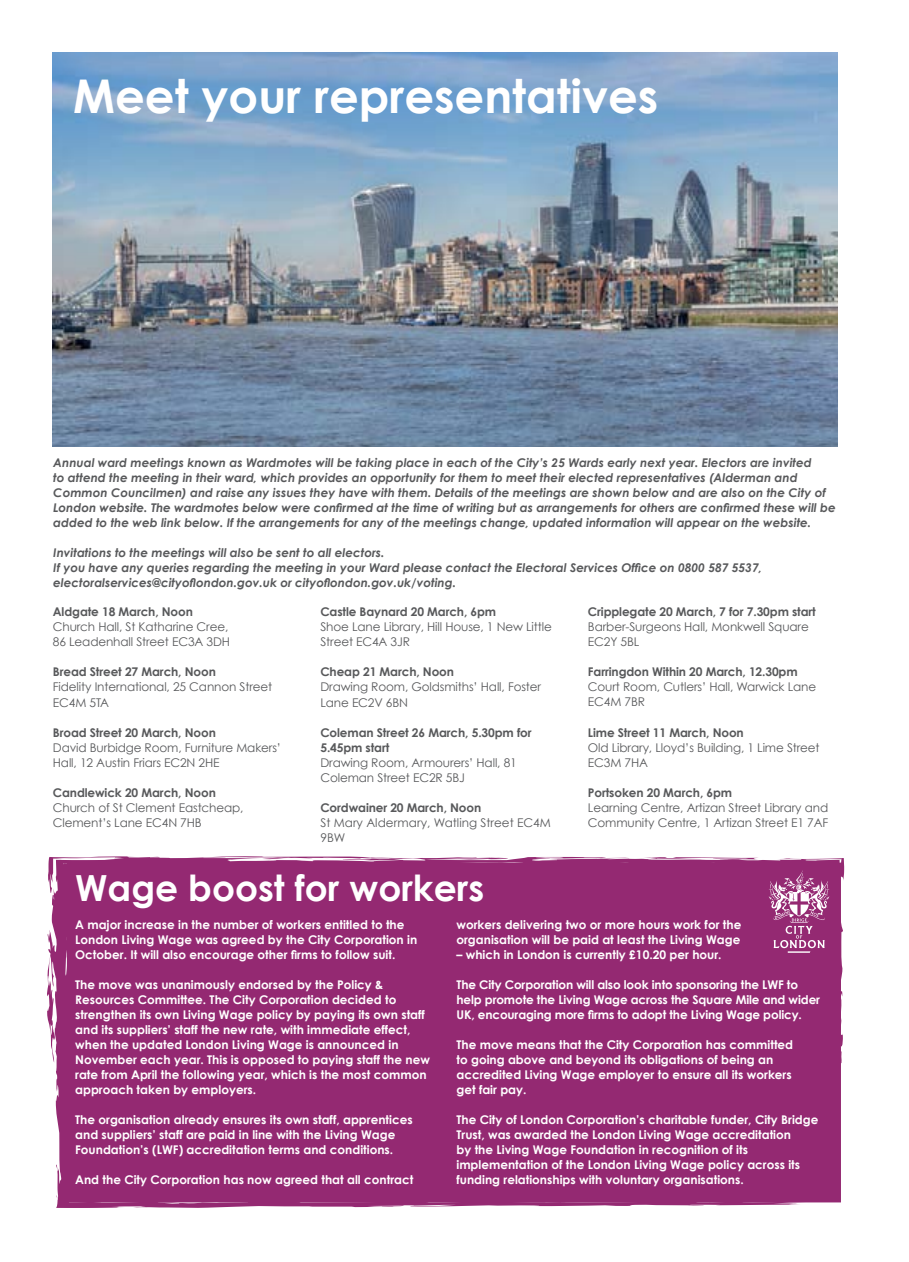
<style>
.page{position:relative;width:909px;height:1262px;background:#fff}
.page>*{position:absolute;margin:0;border:0;box-sizing:border-box;transform-origin:0 0}
.t1{font:700 54px "Century Gothic";color:#fff}
.t2{font:700 36px "Century Gothic";color:#fff}
.White_out_body_text{font:700 12px/15px "Century Gothic";color:#fff}
._80__Black_body_text{font:12px/15px "Century Gothic";letter-spacing:-.01em;color:#58595b}
._80__Black_body_text-2{font:italic 700 12px/15px "Century Gothic";color:#58595b}
._80__Black_body_text-3{font:700 12px "Century Gothic";letter-spacing:-.01em;color:#58595b}
.s1{font-weight:700}
</style>
<div class="page">
<div style="left:47px;top:856px;width:797px;height:352px;background:#942972"></div>
<img style="left:53px;top:53px;width:785px;height:393px">
<svg style="left:768px;top:870px;width:61px;height:83px;background:#ad5b93"></svg>
<h1 class="t1" style="left:73px;top:65px;width:681px">Meet your representatives</h1>
<p class="_80__Black_body_text-2" style="left:53px;top:455px;width:784px">Annual ward meetings known as Wardmotes will be taking place in each of the City’s 25 Wards early next year. Electors are invited<br>to attend the meeting in their ward, which provides an opportunity for them to meet their elected representatives (Alderman and Common Councilmen) and raise any issues they have with them. Details of the meetings are shown below and are also on the City of London website. The wardmotes below were confirmed at the time of writing but as arrangements for others are confirmed these will be added to the web link below. If the arrangements for any of the meetings change, updated information will appear on the website.</p>
<p class="_80__Black_body_text-2" style="left:53px;top:545px;width:333px">Invitations to the meetings will also be sent to all electors.</p>
<p class="_80__Black_body_text-2" style="left:53px;top:560px;width:710px">If you have any queries regarding the meeting in your Ward please contact the Electoral Services Office on 0800 587 5537, electoralservices@cityoflondon.gov.uk or cityoflondon.gov.uk/voting.</p>
<h1 class="_80__Black_body_text" style="left:53px;top:604px;width:179px"><span class="s1">Aldgate 18 March, Noon<br></span>Church Hall, St Katharine Cree,<br>86 Leadenhall Street EC3A 3DH</h1>
<h1 class="_80__Black_body_text" style="left:53px;top:664px;width:221px"><span class="s1">Bread Street 27 March, Noon<br></span>Fidelity International, 25 Cannon Street<br>EC4M 5TA</h1>
<h1 class="_80__Black_body_text" style="left:53px;top:724px;width:230px"><span class="s1">Broad Street 20 March, Noon<br></span>David Burbidge Room, Furniture Makers’<br>Hall, 12 Austin Friars EC2N 2HE</h1>
<h1 class="_80__Black_body_text" style="left:53px;top:784px;width:192px"><span class="s1">Candlewick 20 March, Noon<br></span>Church of St Clement Eastcheap,<br>Clement’s Lane EC4N 7HB</h1>
<p class="_80__Black_body_text" style="left:588px;top:604px;width:229px"><span class="s1">Cripplegate 20 March, 7 for 7.30pm start<br></span>Barber-Surgeons Hall, Monkwell Square<br>EC2Y 5BL</p>
<p class="_80__Black_body_text-3" style="left:588px;top:664px;width:211px">Farringdon Within 20 March, 12.30pm</p>
<p class="_80__Black_body_text" style="left:588px;top:679px;width:230px">Court Room, Cutlers’ Hall, Warwick Lane<br>EC4M 7BR</p>
<p class="_80__Black_body_text-3" style="left:588px;top:724px;width:157px">Lime Street 11 March, Noon</p>
<p class="_80__Black_body_text" style="left:588px;top:739px;width:233px">Old Library, Lloyd’s Building, 1 Lime Street<br>EC3M 7HA</p>
<p class="_80__Black_body_text-3" style="left:588px;top:784px;width:146px">Portsoken 20 March, 6pm</p>
<p class="_80__Black_body_text" style="left:588px;top:799px;width:242px">Learning Centre, Artizan Street Library and<br>Community Centre, 1 Artizan Street E1 7AF</p>
<h1 class="_80__Black_body_text" style="left:320px;top:604px;width:233px"><span class="s1">Castle Baynard 20 March, 6pm<br></span>Shoe Lane Library, Hill House, 1 New Little<br>Street EC4A 3JR</h1>
<h1 class="_80__Black_body_text" style="left:320px;top:664px;width:222px"><span class="s1">Cheap 21 March, Noon<br></span>Drawing Room, Goldsmiths’ Hall, Foster<br>Lane EC2V 6BN</h1>
<h1 class="_80__Black_body_text" style="left:320px;top:724px;width:213px"><span class="s1">Coleman Street 26 March, 5.30pm for<br>5.45pm start<br></span>Drawing Room, Armourers’ Hall, 81<br>Coleman Street EC2R 5BJ</h1>
<h1 class="_80__Black_body_text" style="left:320px;top:799px;width:232px"><span class="s1">Cordwainer 20 March, Noon<br></span>St Mary Aldermary, Watling Street EC4M<br>9BW</h1>
<h2 class="t2" style="left:75px;top:865px;width:410px">Wage boost for workers</h2>
<h1 class="White_out_body_text" style="left:75px;top:917px;width:343px">A major increase in the number of workers entitled to the<br>London Living Wage was agreed by the City Corporation in<br>October. It will also encourage other firms to follow suit.</h1>
<h1 class="White_out_body_text" style="left:75px;top:977px;width:356px">The move was unanimously endorsed by the Policy &amp; Resources Committee. The City Corporation decided to strengthen its own Living Wage policy by paying its own staff and its suppliers’ staff the new rate, with immediate effect, when the updated London Living Wage is announced in November each year. This is opposed to paying staff the new rate from April the following year, which is the most common approach taken by employers.</h1>
<h1 class="White_out_body_text" style="left:75px;top:1112px;width:339px">The organisation already ensures its own staff, apprentices and suppliers’ staff are paid in line with the Living Wage<br>Foundation’s (LWF) accreditation terms and conditions.</h1>
<h1 class="White_out_body_text" style="left:75px;top:1172px;width:340px">And the City Corporation has now agreed that all contract</h1>
<p class="White_out_body_text" style="left:456px;top:917px;width:286px">workers delivering two or more hours work for the organisation will be paid at least the Living Wage</p>
<p class="White_out_body_text" style="left:456px;top:947px;width:267px">– which in London is currently £10.20 per hour.</p>
<p class="White_out_body_text" style="left:456px;top:977px;width:365px">The City Corporation will also look into sponsoring the LWF to help promote the Living Wage across the Square Mile and wider<br>UK, encouraging more firms to adopt the Living Wage policy.</p>
<p class="White_out_body_text" style="left:456px;top:1037px;width:338px">The move means that the City Corporation has committed to going above and beyond its obligations of being an accredited Living Wage employer to ensure all its workers get fair pay.</p>
<p class="White_out_body_text" style="left:456px;top:1112px;width:363px">The City of London Corporation’s charitable funder, City Bridge Trust, was awarded the London Living Wage accreditation<br>by the Living Wage Foundation in recognition of its implementation of the London Living Wage policy across its funding relationships with voluntary organisations.</p>
</div>
